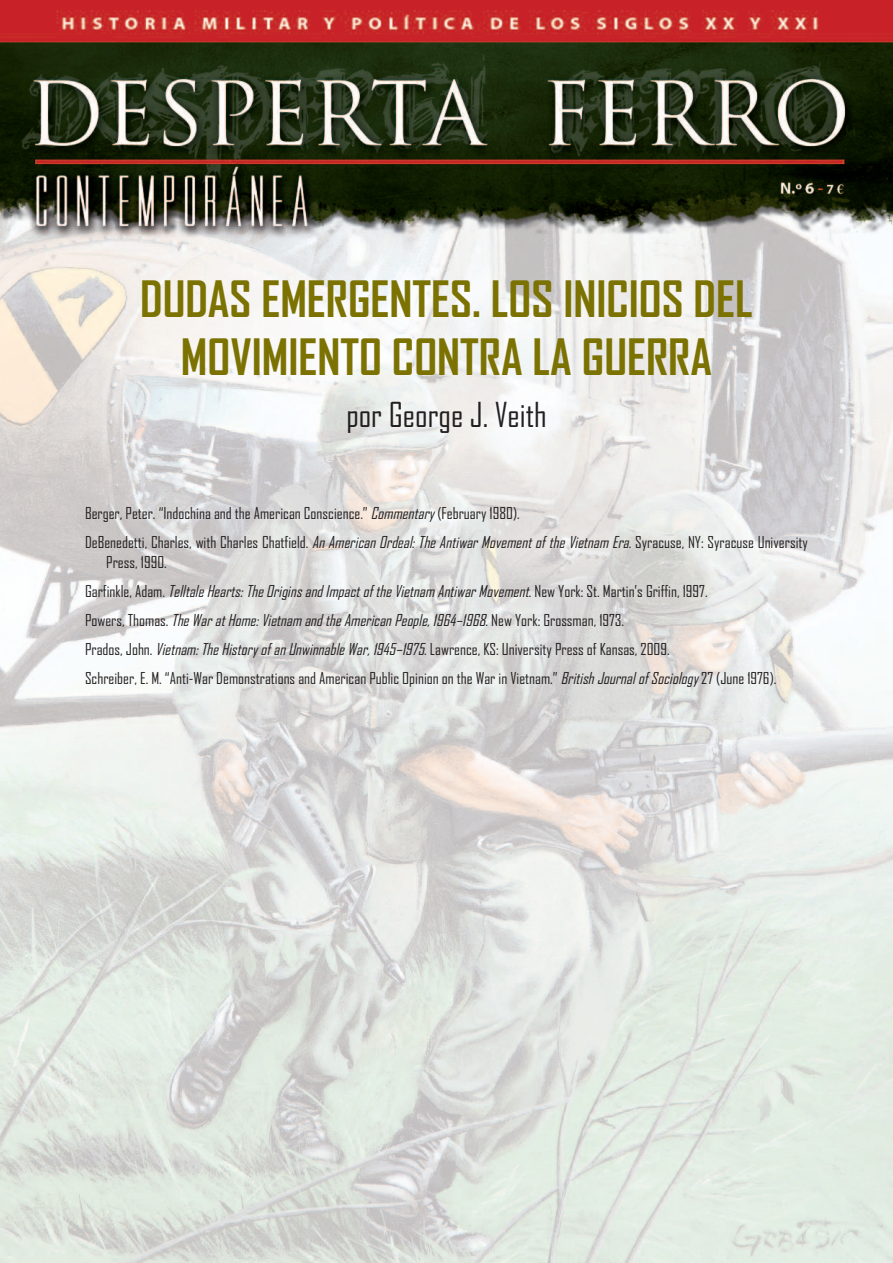
<style>
.page{position:relative;width:893px;height:1263px;background:#fff}
.page>*{position:absolute;margin:0;border:0;box-sizing:border-box;transform-origin:0 0}
.t1{font:700 48px/57.6px "Agency FB";color:#7b7202;text-align:center}
.t2{font:33px "Agency FB";color:#231f20}
.t3{font:15.75px/28.8px "Agency FB";color:#231f20}
.s1{font-style:italic}
</style>
<div class="page">
<img style="left:0;top:0;width:893px;height:1263px">
<h1 class="t1" style="left:140px;top:272px;width:614px">DUDAS EMERGENTES. LOS INICIOS DEL<br>MOVIMIENTO CONTRA LA GUERRA</h1>
<h2 class="t2" style="left:346px;top:396px;width:202px">por George J. Veith</h2>
<p class="t3" style="left:85px;top:500px;width:724px">Berger, Peter. “Indochina and the American Conscience.” <span class="s1">Commentary</span>(February 1980).<br>DeBenedetti, Charles, with Charles Chatfield. <span class="s1">AnAmericanOrdeal:TheAntiwarMovementoftheVietnamEra</span>. Syracuse, NY: Syracuse University</p>
<p class="t3" style="left:85px;top:549px;width:693px;text-indent:21px">Press, 1990.<br>Garfinkle, Adam. <span class="s1">TelltaleHearts:TheOriginsandImpactoftheVietnamAntiwarMovement</span>. New York: St. Martin’s Griffin, 1997.<br>Powers, Thomas. <span class="s1">TheWaratHome:VietnamandtheAmericanPeople,1964–1968</span>. New York: Grossman, 1973.<br>Prados, John. <span class="s1">Vietnam:TheHistoryofanUnwinnableWar,1945–1975</span>. Lawrence, KS: University Press of Kansas, 2009.<br>Schreiber, E. M. “Anti-War Demonstrations and American Public Opinion on the War in Vietnam.” <span class="s1">BritishJournalofSociology</span>27 (June 1976).</p>
</div>
